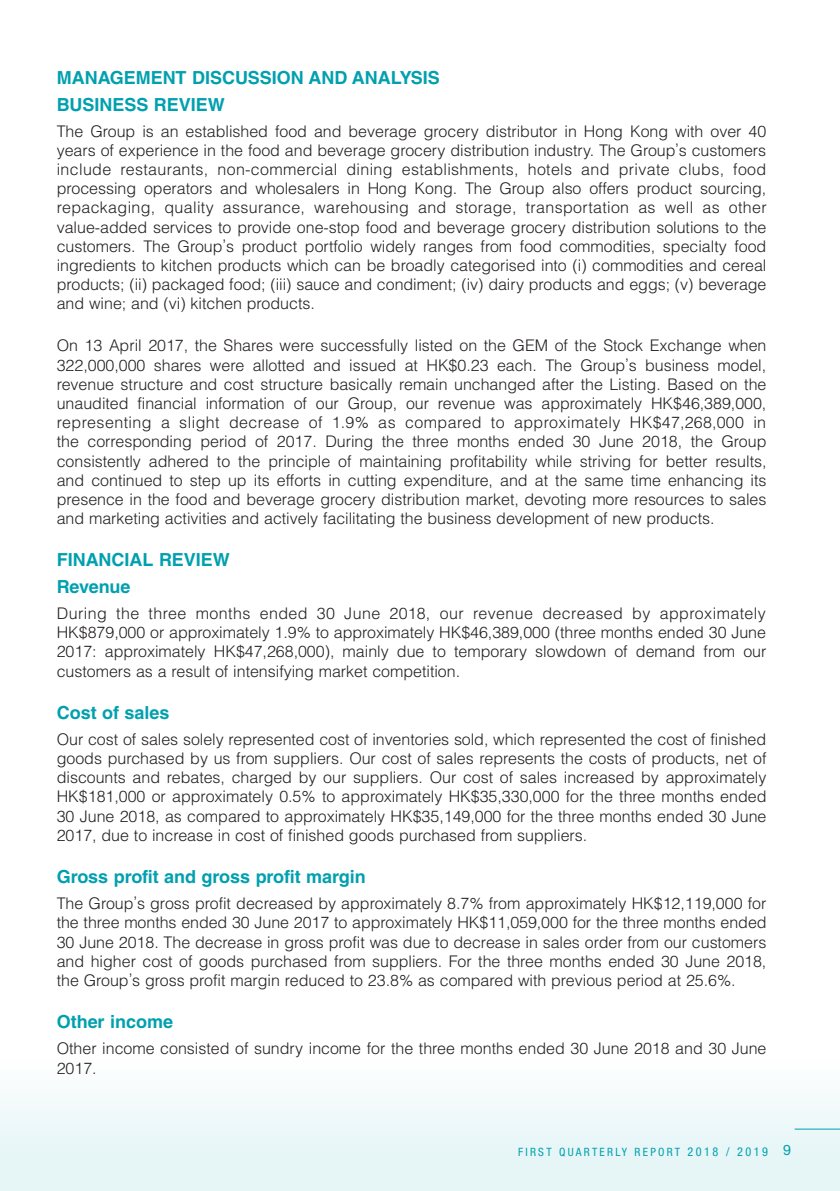
<style>
.page{position:relative;width:840px;height:1191px;background:#fff}
.page>*{position:absolute;margin:0;border:0;box-sizing:border-box;transform-origin:0 0}
.t1{font:700 18px/26.4px "Helvetica LT Std";color:#00a0af}
.t2{font:300 16px/19.2px "Helvetica LT Std";color:#231f20;text-align:justify}
.t3{font:condensed 11.4px "Helvetica Neue LT Std";letter-spacing:.2em;color:#00a0af}
.s1{font-size:12.2px}
.s2{font-size:12px}
.s3{font-stretch:normal;font-size:14.4px}
</style>
<div class="page">
<div style="left:0;top:1060px;width:839px;height:131px;background:linear-gradient(to bottom,#fcfefe,#e1f4f5)"></div>
<hr style="left:794px;top:1128px;width:45px;height:1px;background:#00a0af">
<p class="t1" style="left:57px;top:64px;width:384px">MANAGEMENT DISCUSSION AND ANALYSIS<br>BUSINESS REVIEW</p>
<p class="t2" style="left:57px;top:121px;width:711px">The Group is an established food and beverage grocery distributor in Hong Kong with over 40 years of experience in the food and beverage grocery distribution industry. The Group’s customers include restaurants, non-commercial dining establishments, hotels and private clubs, food processing operators and wholesalers in Hong Kong. The Group also offers product sourcing, repackaging, quality assurance, warehousing and storage, transportation as well as other value-added services to provide one-stop food and beverage grocery distribution solutions to the customers. The Group’s product portfolio widely ranges from food commodities, specialty food ingredients to kitchen products which can be broadly categorised into (i) commodities and cereal products; (ii) packaged food; (iii) sauce and condiment; (iv) dairy products and eggs; (v) beverage and wine; and (vi) kitchen products.</p>
<p class="t2" style="left:57px;top:336px;width:710px">On 13 April 2017, the Shares were successfully listed on the GEM of the Stock Exchange when 322,000,000 shares were allotted and issued at HK$0.23 each. The Group’s business model, revenue structure and cost structure basically remain unchanged after the Listing. Based on the unaudited financial information of our Group, our revenue was approximately HK$46,389,000, representing a slight decrease of 1.9% as compared to approximately HK$47,268,000 in the corresponding period of 2017. During the three months ended 30 June 2018, the Group consistently adhered to the principle of maintaining profitability while striving for better results, and continued to step up its efforts in cutting expenditure, and at the same time enhancing its presence in the food and beverage grocery distribution market, devoting more resources to sales and marketing activities and actively facilitating the business development of new products.</p>
<p class="t1" style="left:57px;top:546px;width:174px">FINANCIAL REVIEW<br>Revenue</p>
<p class="t2" style="left:57px;top:603px;width:710px">During the three months ended 30 June 2018, our revenue decreased by approximately HK$879,000 or approximately 1.9% to approximately HK$46,389,000 (three months ended 30 June 2017: approximately HK$47,268,000), mainly due to temporary slowdown of demand from our customers as a result of intensifying market competition.</p>
<p class="t1" style="left:57px;top:699px;width:114px">Cost of sales</p>
<p class="t2" style="left:57px;top:729px;width:710px">Our cost of sales solely represented cost of inventories sold, which represented the cost of finished goods purchased by us from suppliers. Our cost of sales represents the costs of products, net of discounts and rebates, charged by our suppliers. Our cost of sales increased by approximately HK$181,000 or approximately 0.5% to approximately HK$35,330,000 for the three months ended 30 June 2018, as compared to approximately HK$35,149,000 for the three months ended 30 June 2017, due to increase in cost of finished goods purchased from suppliers.</p>
<p class="t1" style="left:57px;top:863px;width:310px">Gross profit and gross profit margin</p>
<p class="t2" style="left:57px;top:893px;width:711px">The Group’s gross profit decreased by approximately 8.7% from approximately HK$12,119,000 for the three months ended 30 June 2017 to approximately HK$11,059,000 for the three months ended 30 June 2018. The decrease in gross profit was due to decrease in sales order from our customers and higher cost of goods purchased from suppliers. For the three months ended 30 June 2018, the Group’s gross profit margin reduced to 23.8% as compared with previous period at 25.6%.</p>
<p class="t1" style="left:57px;top:1008px;width:118px">Other income</p>
<p class="t2" style="left:57px;top:1038px;width:710px">Other income consisted of sundry income for the three months ended 30 June 2018 and 30 June<br>2017.</p>
<p class="t3" style="left:517px;top:1145px;width:274px">FIRST QUARTERLY REPORT <span class="s1">2018</span> <span class="s2">/</span> <span class="s1">2019</span> <span class="s3">9</span></p>
</div>
